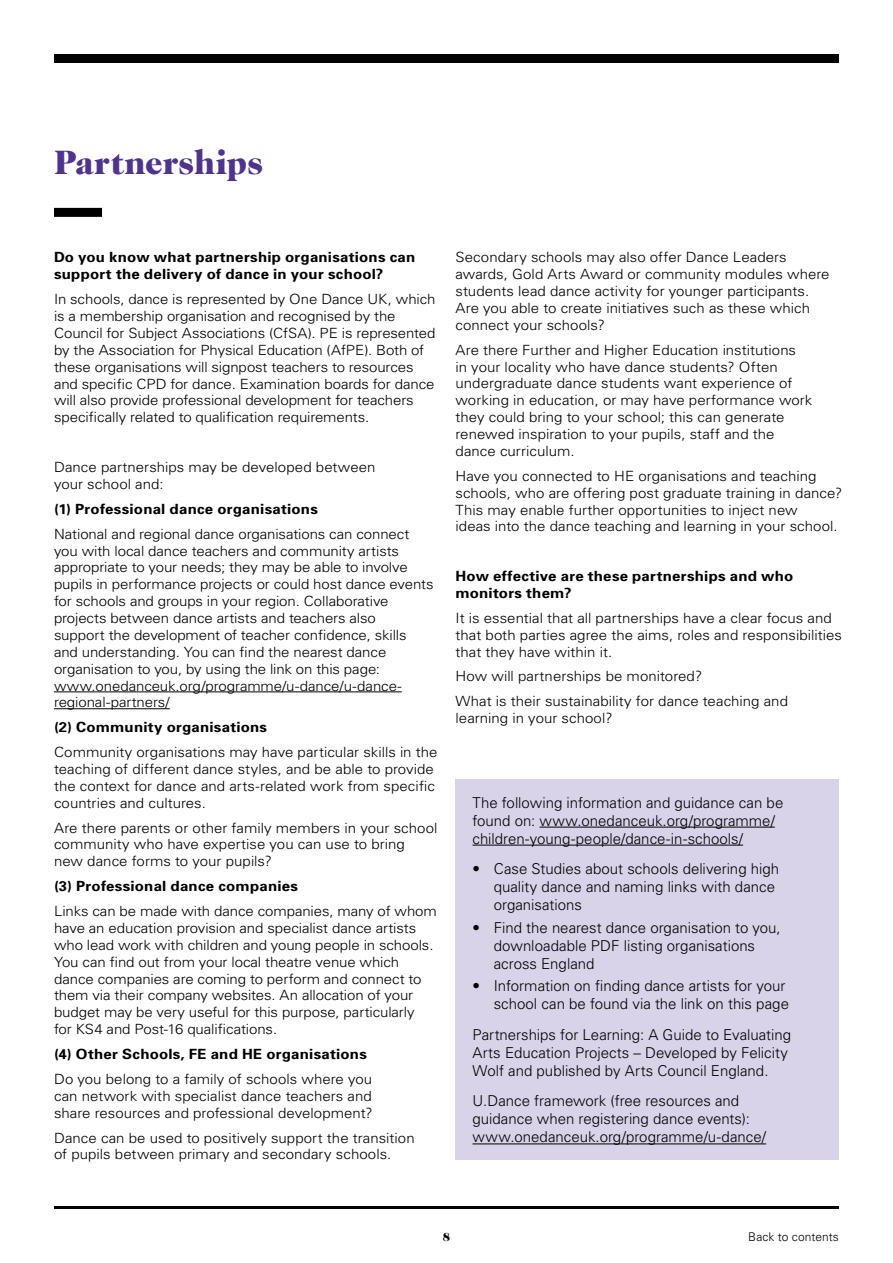
<style>
.page{position:relative;width:893px;height:1263px;background:#fff}
.page>*{position:absolute;margin:0;border:0;box-sizing:border-box;transform-origin:0 0}
.t1{font:900 34.5px "Caslon 224 IT Cby BT";letter-spacing:-.005em;color:#4e358b}
.t2{font:300 15px/18px "Univers";color:#000}
.t3{font:300 14.1px/17px "Univers";color:#000;scale:1.07 1}
.t4{font:700 14.1px/17px "Univers";letter-spacing:.015em;color:#000;scale:1.07 1}
.t5{font:300 12px "Univers";letter-spacing:.01em;color:#000}
.t6{font:900 12px "Caslon 224 IT Cby BT";color:#000}
</style>
<div class="page">
<hr style="left:54px;top:1206px;width:785px;height:3px;background:#000">
<div style="left:54px;top:54px;width:785px;height:9px;background:#000"></div>
<div style="left:54px;top:208px;width:48px;height:9px;background:#000"></div>
<hr style="left:54px;top:691px;width:348px;height:1px;background:#000">
<hr style="left:54px;top:708px;width:116px;height:1px;background:#000">
<div style="left:455px;top:778px;width:384px;height:381px;background:#d9d3ea"></div>
<hr style="left:539px;top:827px;width:236px;height:1px;background:#000">
<hr style="left:472px;top:845px;width:271px;height:1px;background:#000">
<hr style="left:472px;top:1143px;width:294px;height:1px;background:#000">
<h1 class="t1" style="left:54px;top:141px;width:211px">Partnerships</h1>
<p class="t4" style="left:54px;top:248px;width:339px">Do you know what partnership organisations can support the delivery of dance in your school?</p>
<p class="t3" style="left:54px;top:290px;width:358px">In schools, dance is represented by One Dance UK, which is a membership organisation and recognised by the Council for Subject Associations (CfSA). PE is represented by the Association for Physical Education (AfPE). Both of these organisations will signpost teachers to resources and specific CPD for dance. Examination boards for dance will also provide professional development for teachers specifically related to qualification requirements.</p>
<p class="t3" style="left:54px;top:458px;width:302px">Dance partnerships may be developed between your school and:</p>
<p class="t4" style="left:54px;top:500px;width:248px">(1) Professional dance organisations</p>
<p class="t3" style="left:54px;top:525px;width:356px">National and regional dance organisations can connect you with local dance teachers and community artists appropriate to your needs; they may be able to involve pupils in performance projects or could host dance events for schools and groups in your region. Collaborative projects between dance artists and teachers also<br>support the development of teacher confidence, skills and understanding. You can find the nearest dance organisation to you, by using the link on this page: www.onedanceuk.org/programme/u-dance/u-dance&shy;regional-partners/</p>
<p class="t4" style="left:54px;top:718px;width:201px">(2) Community organisations</p>
<p class="t3" style="left:54px;top:743px;width:360px">Community organisations may have particular skills in the teaching of different dance styles, and be able to provide the context for dance and arts-related work from specific countries and cultures.</p>
<p class="t3" style="left:54px;top:819px;width:360px">Are there parents or other family members in your school community who have expertise you can use to bring<br>new dance forms to your pupils?</p>
<p class="t4" style="left:54px;top:877px;width:229px">(3) Professional dance companies</p>
<p class="t3" style="left:54px;top:902px;width:359px">Links can be made with dance companies, many of whom have an education provision and specialist dance artists who lead work with children and young people in schools.<br>You can find out from your local theatre venue which dance companies are coming to perform and connect to them via their company websites. An allocation of your budget may be very useful for this purpose, particularly<br>for KS4 and Post-16 qualifications.</p>
<p class="t4" style="left:54px;top:1045px;width:294px">(4) Other Schools, FE and HE organisations</p>
<p class="t3" style="left:54px;top:1070px;width:299px;text-align:justify">Do you belong to a family of schools where you can network with specialist dance teachers and share resources and professional development?</p>
<p class="t3" style="left:54px;top:1129px;width:339px">Dance can be used to positively support the transition of pupils between primary and secondary schools.</p>
<p class="t3" style="left:455px;top:248px;width:351px">Secondary schools may also offer Dance Leaders awards, Gold Arts Award or community modules where students lead dance activity for younger participants.<br>Are you able to create initiatives such as these which connect your schools?</p>
<p class="t3" style="left:455px;top:341px;width:335px">Are there Further and Higher Education institutions<br>in your locality who have dance students? Often undergraduate dance students want experience of working in education, or may have performance work they could bring to your school; this can generate renewed inspiration to your pupils, staff and the dance curriculum.</p>
<p class="t3" style="left:455px;top:467px;width:363px">Have you connected to HE organisations and teaching schools, who are offering post graduate training in dance?<br>This may enable further opportunities to inject new<br>ideas into the dance teaching and learning in your school.</p>
<p class="t4" style="left:455px;top:567px;width:317px">How effective are these partnerships and who monitors them?</p>
<p class="t3" style="left:455px;top:609px;width:363px">It is essential that all partnerships have a clear focus and that both parties agree the aims, roles and responsibilities that they have within it.</p>
<p class="t3" style="left:455px;top:664px;width:312px;line-height:24.9px">How will partnerships be monitored?<br>What is their sustainability for dance teaching and</p>
<p class="t3" style="left:455px;top:709px;width:148px">learning in your school?</p>
<p class="t2" style="left:472px;top:793px;width:312px">The following information and guidance can be found on: www.onedanceuk.org/programme/ children-young-people/dance-in-schools/</p>
<p class="t2" style="left:494px;top:860px;width:287px;text-indent:-21px">• Case Studies about schools delivering high quality dance and naming links with dance organisations</p>
<p class="t2" style="left:494px;top:918px;width:288px;text-indent:-21px">• Find the nearest dance organisation to you, downloadable PDF listing organisations across England</p>
<p class="t2" style="left:472px;top:976px;width:318px;text-align:right">• Information on finding dance artists for your school can be found via the link on this page</p>
<p class="t2" style="left:472px;top:1025px;width:320px">Partnerships for Learning: A Guide to Evaluating<br>Arts Education Projects – Developed by Felicity<br>Wolf and published by Arts Council England.</p>
<p class="t2" style="left:472px;top:1092px;width:295px">U.Dance framework (free resources and guidance when registering dance events): www.onedanceuk.org/programme/u-dance/</p>
<p class="t6" style="left:443px;top:1229px;width:9px">8</p>
<p class="t5" style="left:748px;top:1229px;width:92px">Back to contents</p>
</div>
